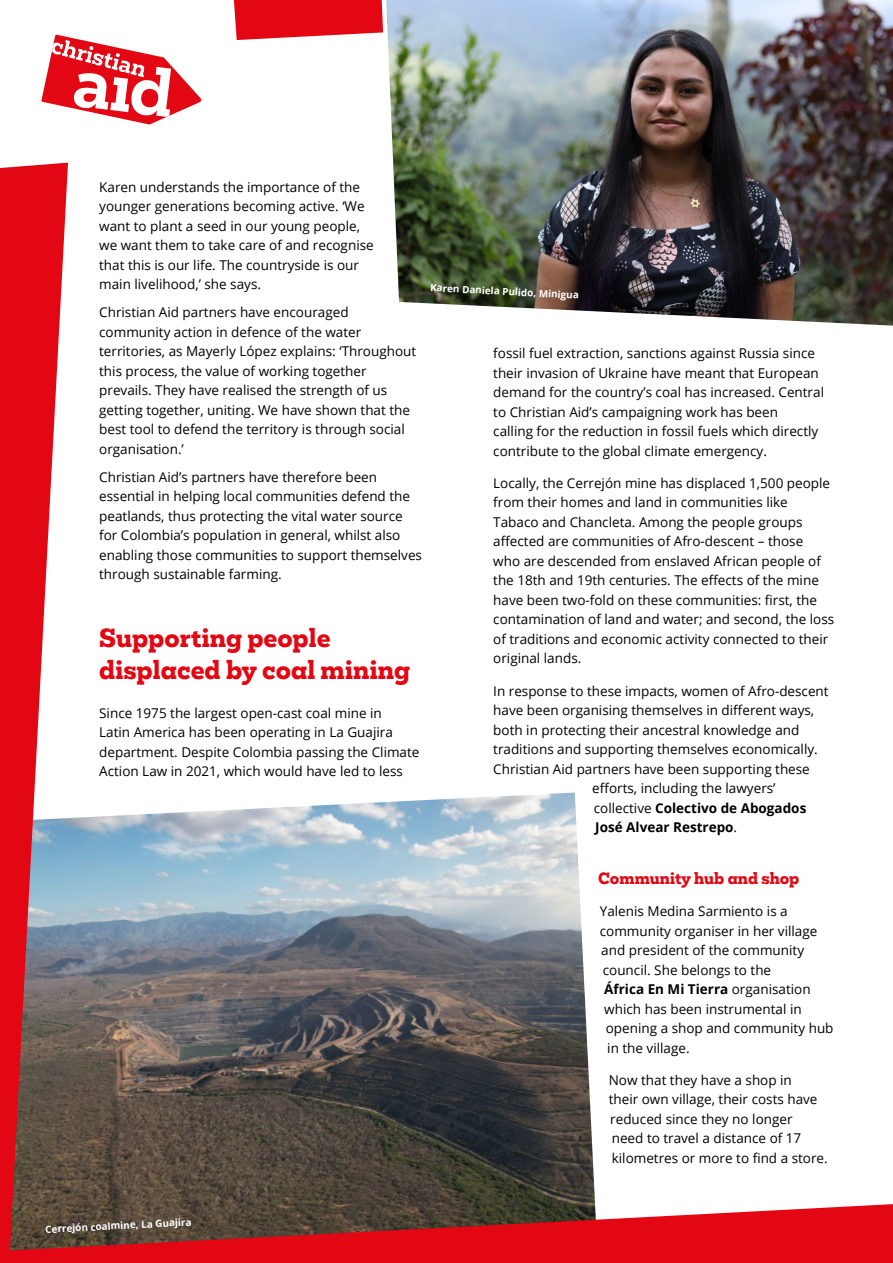
<style>
.page{position:relative;width:893px;height:1263px;background:#fff}
.page>*{position:absolute;margin:0;border:0;box-sizing:border-box;transform-origin:0 0}
.t1{font:800 24px/31.5px "Mokoko";color:#e30613}
.t2{font:800 15px "Mokoko";color:#e30613}
.t3{font:13.5px/19.5px "Open Sans";color:#000}
.t4{font:700 13.5px "Open Sans";color:#000}
.t5{font:700 9.9px "Open Sans";color:#fff}
.s1{font-weight:400}
</style>
<div class="page">
<svg style="left:41px;top:0;width:338px;height:163px"></svg>
<svg style="left:68px;top:792px;width:527px;height:412px;background:#787c7f"></svg>
<svg style="left:0;top:163px;width:68px;height:1041px;background:#cd343d"></svg>
<img style="left:379px;top:0;width:514px;height:326px">
<svg style="left:0;top:1204px;width:893px;height:59px;background:#b12629"></svg>
<p class="t3" style="left:99px;top:177px;width:276px">Karen understands the importance of the younger generations becoming active. ‘We want to plant a seed in our young people, we want them to take care of and recognise that this is our life. The countryside is our main livelihood,’ she says.</p>
<p class="t3" style="left:99px;top:302px;width:319px">Christian Aid partners have encouraged community action in defence of the water territories, as Mayerly López explains: ‘Throughout this process, the value of working together prevails. They have realised the strength of us getting together, uniting. We have shown that the best tool to defend the territory is through social organisation.’</p>
<p class="t3" style="left:99px;top:467px;width:324px">Christian Aid’s partners have therefore been essential in helping local communities defend the peatlands, thus protecting the vital water source for Colombia’s population in general, whilst also enabling those communities to support themselves through sustainable farming.</p>
<h1 class="t1" style="left:99px;top:623px;width:312px">Supporting people displaced by coal mining</h1>
<p class="t3" style="left:99px;top:703px;width:322px">Since 1975 the largest open-cast coal mine in<br>Latin America has been operating in La Guajira department. Despite Colombia passing the Climate Action Law in 2021, which would have led to less</p>
<p class="t5" style="left:431px;top:280px;width:150px;rotate:3deg">Karen Daniela Pulido, Minigua</p>
<p class="t3" style="left:493px;top:343px;width:332px">fossil fuel extraction, sanctions against Russia since their invasion of Ukraine have meant that European demand for the country’s coal has increased. Central to Christian Aid’s campaigning work has been<br>calling for the reduction in fossil fuels which directly contribute to the global climate emergency.</p>
<p class="t3" style="left:493px;top:473px;width:342px">Locally, the Cerrejón mine has displaced 1,500 people from their homes and land in communities like Tabaco and Chancleta. Among the people groups affected are communities of Afro-descent – those<br>who are descended from enslaved African people of the 18th and 19th centuries. The effects of the mine have been two-fold on these communities: first, the contamination of land and water; and second, the loss of traditions and economic activity connected to their original lands.</p>
<p class="t3" style="left:493px;top:681px;width:337px">In response to these impacts, women of Afro-descent</p>
<p class="t3" style="left:493px;top:700px;width:322px">have been organising themselves in different ways,</p>
<p class="t3" style="left:493px;top:720px;width:308px">both in protecting their ancestral knowledge and</p>
<p class="t3" style="left:493px;top:739px;width:326px">traditions and supporting themselves economically.</p>
<p class="t3" style="left:493px;top:759px;width:318px">Christian Aid partners have been supporting these</p>
<p class="t3" style="left:592px;top:778px;width:185px">efforts, including the lawyers’</p>
<p class="t4" style="left:594px;top:798px;width:214px"><span class="s1">collective</span> Colectivo de Abogados</p>
<p class="t4" style="left:595px;top:818px;width:143px">José Alvear Restrepo<span class="s1">.</span></p>
<p class="t2" style="left:598px;top:868px;width:203px">Community hub and shop</p>
<p class="t3" style="left:600px;top:901px;width:190px">Yalenis Medina Sarmiento is a</p>
<p class="t3" style="left:600px;top:921px;width:219px">community organiser in her village</p>
<p class="t3" style="left:601px;top:940px;width:204px">and president of the community</p>
<p class="t3" style="left:603px;top:960px;width:170px">council. She belongs to the</p>
<p class="t4" style="left:604px;top:980px;width:208px">África En Mi Tierra <span class="s1">organisation</span></p>
<p class="t3" style="left:604px;top:999px;width:199px">which has been instrumental in</p>
<p class="t3" style="left:606px;top:1018px;width:229px">opening a shop and community hub</p>
<p class="t3" style="left:607px;top:1038px;width:84px">in the village.</p>
<p class="t3" style="left:609px;top:1070px;width:221px">Now that they have a shop in<br>their own village, their costs have reduced since they no longer<br>need to travel a distance of 17 kilometres or more to find a store.</p>
<p class="t5" style="left:45px;top:1222px;width:148px;rotate:-3deg">Cerrejón coalmine, La Guajira</p>
</div>
